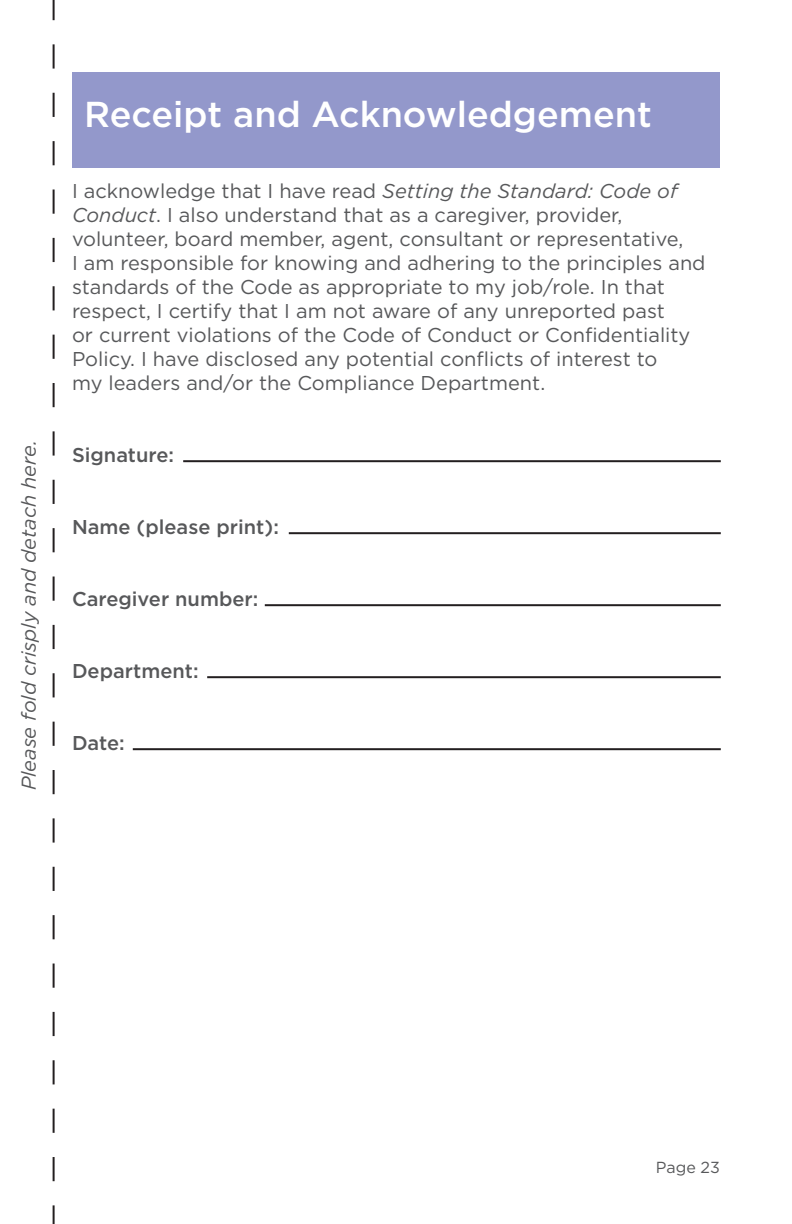
<style>
.page{position:relative;width:792px;height:1224px;background:#fff}
.page>*{position:absolute;margin:0;border:0;box-sizing:border-box;transform-origin:0 0}
.t1{font:500 36px "Gotham";color:#fff}
.t2{font:20px/24px "Gotham";color:#57585a}
.t3{font:500 20px "Gotham";color:#57585a}
.t4{font:italic 20px "Gotham";color:#57585a}
.t5{font:16px "Gotham";color:#57585a}
.s1{font-style:italic}
</style>
<div class="page">
<svg style="left:53px;top:0;width:2px;height:1224px"></svg>
<hr style="left:183px;top:460px;width:538px;height:2px;background:#231f20">
<hr style="left:289px;top:532px;width:432px;height:2px;background:#231f20">
<hr style="left:265px;top:604px;width:456px;height:2px;background:#231f20">
<hr style="left:207px;top:676px;width:514px;height:2px;background:#231f20">
<hr style="left:133px;top:748px;width:588px;height:2px;background:#231f20">
<div style="left:72px;top:72px;width:648px;height:96px;background:#9398cb"></div>
<p class="t4" style="left:16px;top:790px;width:352px;rotate:-90deg">Please fold crisply and detach here.</p>
<p class="t1" style="left:84px;top:91px;width:569px">Receipt and Acknowledgement</p>
<p class="t2" style="left:72px;top:178px;width:607px">I acknowledge that I have read <span class="s1">Setting the Standard: Code of<br>Conduct</span>. I also understand that as a caregiver, provider,</p>
<p class="t2" style="left:72px;top:226px;width:613px">volunteer, board member, agent, consultant or representative,</p>
<p class="t2" style="left:72px;top:250px;width:635px">I am responsible for knowing and adhering to the principles and standards of the Code as appropriate to my job/role. In that</p>
<p class="t2" style="left:72px;top:298px;width:620px">respect, I certify that I am not aware of any unreported past or current violations of the Code of Conduct or Confidentiality<br>Policy. I have disclosed any potential conflicts of interest to</p>
<p class="t2" style="left:72px;top:370px;width:475px">my leaders and/or the Compliance Department.</p>
<p class="t3" style="left:72px;top:442px;width:104px">Signature:</p>
<p class="t3" style="left:72px;top:514px;width:208px">Name (please print):</p>
<p class="t3" style="left:72px;top:586px;width:188px">Caregiver number:</p>
<p class="t3" style="left:72px;top:658px;width:128px">Department:</p>
<p class="t3" style="left:72px;top:730px;width:54px">Date:</p>
<p class="t5" style="left:656px;top:1157px;width:66px">Page 23</p>
</div>
